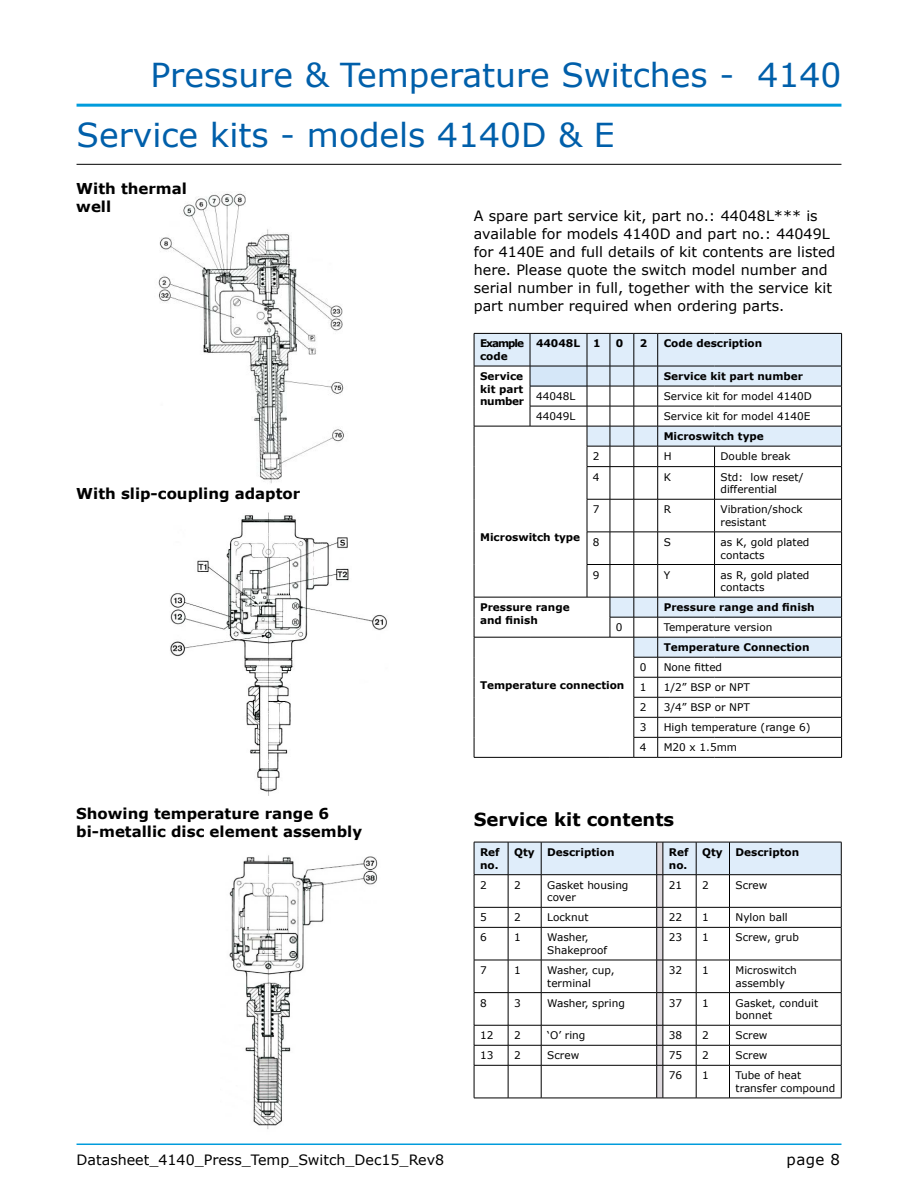
<style>
.page{position:relative;width:918px;height:1188px;background:#fff}
.page>*{position:absolute;margin:0;border:0;box-sizing:border-box;transform-origin:0 0}
.t1{font:33px "Verdana";color:#005faa}
.t2{font:700 18px "Verdana";color:#000}
.t3{font:700 15px/18px "Verdana";color:#000}
.t4{font:15px "Verdana";color:#000}
.t5{font:14.25px/18px "Verdana";color:#000}
.t6{font:10.5px/12.6px "Verdana";color:#000}
.t7{font:700 10.5px/12.6px "Verdana";color:#000}
.t8{font:700 10.5px/12.6px "Verdana";letter-spacing:-.1em;color:#000}
</style>
<div class="page">
<hr style="left:77px;top:1144px;width:764px;height:1px;background:#009cdc">
<hr style="left:77px;top:104px;width:764px;height:3px;background:#009cdc">
<hr style="left:77px;top:164px;width:764px;height:1px;background:#000">
<svg style="left:474px;top:842px;width:368px;height:257px"></svg>
<hr style="left:663px;top:1098px;width:33px;height:1px;background:#000">
<hr style="left:696px;top:1098px;width:34px;height:1px;background:#000">
<hr style="left:730px;top:1098px;width:111px;height:1px;background:#000">
<svg style="left:475px;top:467px;width:366px;height:290px"></svg>
<hr style="left:634px;top:467px;width:1px;height:32px;background:#000">
<hr style="left:657px;top:467px;width:1px;height:32px;background:#000">
<hr style="left:714px;top:467px;width:1px;height:32px;background:#000">
<hr style="left:841px;top:467px;width:1px;height:32px;background:#000">
<hr style="left:634px;top:499px;width:1px;height:33px;background:#000">
<hr style="left:658px;top:499px;width:57px;height:1px;background:#000">
<hr style="left:657px;top:499px;width:1px;height:33px;background:#000">
<hr style="left:715px;top:499px;width:127px;height:1px;background:#000">
<hr style="left:714px;top:499px;width:1px;height:33px;background:#000">
<hr style="left:841px;top:499px;width:1px;height:33px;background:#000">
<hr style="left:634px;top:532px;width:1px;height:32px;background:#000">
<hr style="left:658px;top:532px;width:57px;height:1px;background:#000">
<hr style="left:657px;top:532px;width:1px;height:32px;background:#000">
<hr style="left:715px;top:532px;width:127px;height:1px;background:#000">
<hr style="left:714px;top:532px;width:1px;height:32px;background:#000">
<hr style="left:841px;top:532px;width:1px;height:32px;background:#000">
<hr style="left:634px;top:565px;width:1px;height:32px;background:#000">
<hr style="left:658px;top:564px;width:57px;height:1px;background:#000">
<hr style="left:657px;top:565px;width:1px;height:32px;background:#000">
<hr style="left:715px;top:564px;width:127px;height:1px;background:#000">
<hr style="left:714px;top:565px;width:1px;height:32px;background:#000">
<hr style="left:841px;top:565px;width:1px;height:32px;background:#000">
<hr style="left:610px;top:467px;width:1px;height:32px;background:#000">
<svg style="left:588px;top:499px;width:70px;height:1px"></svg>
<hr style="left:610px;top:499px;width:1px;height:33px;background:#000">
<svg style="left:588px;top:532px;width:70px;height:1px"></svg>
<hr style="left:610px;top:532px;width:1px;height:32px;background:#000">
<svg style="left:587px;top:564px;width:71px;height:1px"></svg>
<hr style="left:610px;top:565px;width:1px;height:32px;background:#000">
<svg style="left:474px;top:333px;width:368px;height:134px"></svg>
<hr style="left:474px;top:467px;width:1px;height:32px;background:#000">
<hr style="left:587px;top:467px;width:1px;height:32px;background:#000">
<hr style="left:474px;top:499px;width:1px;height:33px;background:#000">
<hr style="left:587px;top:499px;width:1px;height:33px;background:#000">
<hr style="left:474px;top:532px;width:1px;height:33px;background:#000">
<hr style="left:587px;top:532px;width:1px;height:32px;background:#000">
<hr style="left:474px;top:565px;width:1px;height:32px;background:#000">
<hr style="left:587px;top:565px;width:1px;height:32px;background:#000">
<hr style="left:474px;top:597px;width:56px;height:1px;background:#000">
<hr style="left:530px;top:597px;width:57px;height:1px;background:#000">
<hr style="left:474px;top:637px;width:56px;height:1px;background:#000">
<hr style="left:530px;top:637px;width:57px;height:1px;background:#000">
<svg style="left:474px;top:597px;width:1px;height:160px"></svg>
<hr style="left:474px;top:757px;width:56px;height:1px;background:#000">
<hr style="left:530px;top:757px;width:57px;height:1px;background:#000">
<svg style="left:587px;top:597px;width:255px;height:161px"></svg>
<img style="left:158px;top:193px;width:186px;height:291px">
<img style="left:170px;top:512px;width:217px;height:283px">
<img style="left:229px;top:855px;width:149px;height:274px">
<h1 class="t1" style="left:150px;top:52px;width:693px">Pressure &amp; Temperature Switches - 4140</h1>
<h1 class="t1" style="left:77px;top:112px;width:540px">Service kits - models 4140D &amp; E</h1>
<h3 class="t3" style="left:76px;top:179px;width:112px">With thermal well</h3>
<h3 class="t3" style="left:76px;top:484px;width:225px">With slip-coupling adaptor</h3>
<h3 class="t3" style="left:76px;top:804px;width:287px">Showing temperature range 6 bi-metallic disc element assembly</h3>
<h3 class="t5" style="left:77px;top:1150px;width:369px">Datasheet_4140_Press_Temp_Switch_Dec15_Rev8</h3>
<p class="t5" style="left:474px;top:206px;width:363px">A spare part service kit, part no.: 44048L*** is available for models 4140D and part no.: 44049L for 4140E and full details of kit contents are listed here. Please quote the switch model number and serial number in full, together with the service kit part number required when ordering parts.</p>
<p class="t8" style="left:480px;top:337px;width:45px">Example code</p>
<p class="t7" style="left:536px;top:337px;width:66px">44048L 1</p>
<p class="t7" style="left:616px;top:337px;width:9px">0</p>
<p class="t7" style="left:640px;top:337px;width:9px">2</p>
<p class="t7" style="left:664px;top:337px;width:100px">Code description</p>
<p class="t7" style="left:480px;top:370px;width:45px;text-align:justify">Service kit part number</p>
<p class="t7" style="left:664px;top:370px;width:141px">Service kit part number</p>
<p class="t6" style="left:536px;top:390px;width:41px">44048L</p>
<p class="t6" style="left:664px;top:390px;width:150px">Service kit for model 4140D</p>
<p class="t6" style="left:536px;top:410px;width:41px">44049L</p>
<p class="t6" style="left:664px;top:410px;width:148px">Service kit for model 4140E</p>
<p class="t7" style="left:480px;top:531px;width:102px">Microswitch type</p>
<p class="t7" style="left:664px;top:430px;width:102px">Microswitch type</p>
<p class="t6" style="left:593px;top:450px;width:8px">2</p>
<p class="t6" style="left:664px;top:450px;width:9px">H</p>
<p class="t6" style="left:721px;top:450px;width:72px">Double break</p>
<p class="t6" style="left:593px;top:470px;width:8px">4</p>
<p class="t6" style="left:664px;top:470px;width:9px">K</p>
<p class="t6" style="left:721px;top:470px;width:84px">Std: low reset/ differential</p>
<p class="t6" style="left:593px;top:503px;width:8px">7</p>
<p class="t6" style="left:664px;top:503px;width:9px">R</p>
<p class="t6" style="left:721px;top:503px;width:84px">Vibration/shock resistant</p>
<p class="t6" style="left:593px;top:536px;width:8px">8</p>
<p class="t6" style="left:664px;top:536px;width:9px">S</p>
<p class="t6" style="left:721px;top:536px;width:90px">as K, gold plated contacts</p>
<p class="t6" style="left:593px;top:568px;width:8px">9</p>
<p class="t6" style="left:664px;top:568px;width:8px">Y</p>
<p class="t6" style="left:721px;top:568px;width:90px">as R, gold plated contacts</p>
<p class="t7" style="left:480px;top:601px;width:91px">Pressure range and finish</p>
<p class="t7" style="left:664px;top:601px;width:153px">Pressure range and finish</p>
<p class="t6" style="left:616px;top:621px;width:8px">0</p>
<p class="t6" style="left:664px;top:621px;width:110px">Temperature version</p>
<p class="t7" style="left:480px;top:679px;width:146px">Temperature connection</p>
<p class="t7" style="left:664px;top:641px;width:147px">Temperature Connection</p>
<p class="t6" style="left:640px;top:661px;width:8px">0</p>
<p class="t6" style="left:664px;top:661px;width:60px">None fitted</p>
<p class="t6" style="left:640px;top:681px;width:8px">1</p>
<p class="t6" style="left:664px;top:681px;width:88px">1/2” BSP or NPT</p>
<p class="t6" style="left:640px;top:701px;width:8px">2</p>
<p class="t6" style="left:664px;top:701px;width:88px">3/4” BSP or NPT</p>
<p class="t6" style="left:640px;top:721px;width:8px">3</p>
<p class="t6" style="left:664px;top:721px;width:148px">High temperature (range 6)</p>
<p class="t6" style="left:640px;top:741px;width:8px">4</p>
<p class="t6" style="left:664px;top:741px;width:75px">M20 x 1.5mm</p>
<h2 class="t2" style="left:474px;top:807px;width:202px">Service kit contents</h2>
<p class="t7" style="left:480px;top:846px;width:21px">Ref no.</p>
<p class="t7" style="left:514px;top:846px;width:102px">Qty Description</p>
<p class="t7" style="left:669px;top:846px;width:21px">Ref no.</p>
<p class="t7" style="left:702px;top:846px;width:99px">Qty Descripton</p>
<p class="t6" style="left:480px;top:879px;width:8px">2</p>
<p class="t6" style="left:514px;top:879px;width:8px">2</p>
<p class="t6" style="left:547px;top:879px;width:83px">Gasket housing cover</p>
<p class="t6" style="left:669px;top:879px;width:15px">21</p>
<p class="t6" style="left:702px;top:879px;width:8px">2</p>
<p class="t6" style="left:736px;top:879px;width:33px">Screw</p>
<p class="t6" style="left:480px;top:911px;width:8px">5</p>
<p class="t6" style="left:514px;top:911px;width:8px">2</p>
<p class="t6" style="left:547px;top:911px;width:43px">Locknut</p>
<p class="t6" style="left:669px;top:911px;width:15px">22</p>
<p class="t6" style="left:702px;top:911px;width:8px">1</p>
<p class="t6" style="left:736px;top:911px;width:54px">Nylon ball</p>
<p class="t6" style="left:480px;top:931px;width:8px">6</p>
<p class="t6" style="left:514px;top:931px;width:8px">1</p>
<p class="t6" style="left:547px;top:931px;width:61px">Washer,<br>Shakeproof</p>
<p class="t6" style="left:669px;top:931px;width:15px">23</p>
<p class="t6" style="left:702px;top:931px;width:8px">1</p>
<p class="t6" style="left:736px;top:931px;width:65px">Screw, grub</p>
<p class="t6" style="left:480px;top:964px;width:8px">7</p>
<p class="t6" style="left:514px;top:964px;width:8px">1</p>
<p class="t6" style="left:547px;top:964px;width:69px">Washer, cup, terminal</p>
<p class="t6" style="left:669px;top:964px;width:15px">32</p>
<p class="t6" style="left:702px;top:964px;width:8px">1</p>
<p class="t6" style="left:736px;top:964px;width:63px">Microswitch assembly</p>
<p class="t6" style="left:480px;top:996px;width:8px">8</p>
<p class="t6" style="left:514px;top:996px;width:8px">3</p>
<p class="t6" style="left:547px;top:996px;width:79px">Washer, spring</p>
<p class="t6" style="left:669px;top:996px;width:15px">37</p>
<p class="t6" style="left:702px;top:996px;width:8px">1</p>
<p class="t6" style="left:736px;top:996px;width:84px">Gasket, conduit bonnet</p>
<p class="t6" style="left:480px;top:1029px;width:15px">12</p>
<p class="t6" style="left:514px;top:1029px;width:8px">2</p>
<p class="t6" style="left:547px;top:1029px;width:40px">‘O’ ring</p>
<p class="t6" style="left:669px;top:1029px;width:15px">38</p>
<p class="t6" style="left:702px;top:1029px;width:8px">2</p>
<p class="t6" style="left:736px;top:1029px;width:33px">Screw</p>
<p class="t6" style="left:480px;top:1049px;width:15px">13</p>
<p class="t6" style="left:514px;top:1049px;width:8px">2</p>
<p class="t6" style="left:547px;top:1049px;width:33px">Screw</p>
<p class="t6" style="left:669px;top:1049px;width:15px">75</p>
<p class="t6" style="left:702px;top:1049px;width:8px">2</p>
<p class="t6" style="left:736px;top:1049px;width:33px">Screw</p>
<p class="t6" style="left:669px;top:1069px;width:15px">76</p>
<p class="t6" style="left:702px;top:1069px;width:8px">1</p>
<p class="t6" style="left:736px;top:1069px;width:101px">Tube of heat transfer compound</p>
<h3 class="t4" style="left:787px;top:1149px;width:55px">page 8</h3>
</div>
